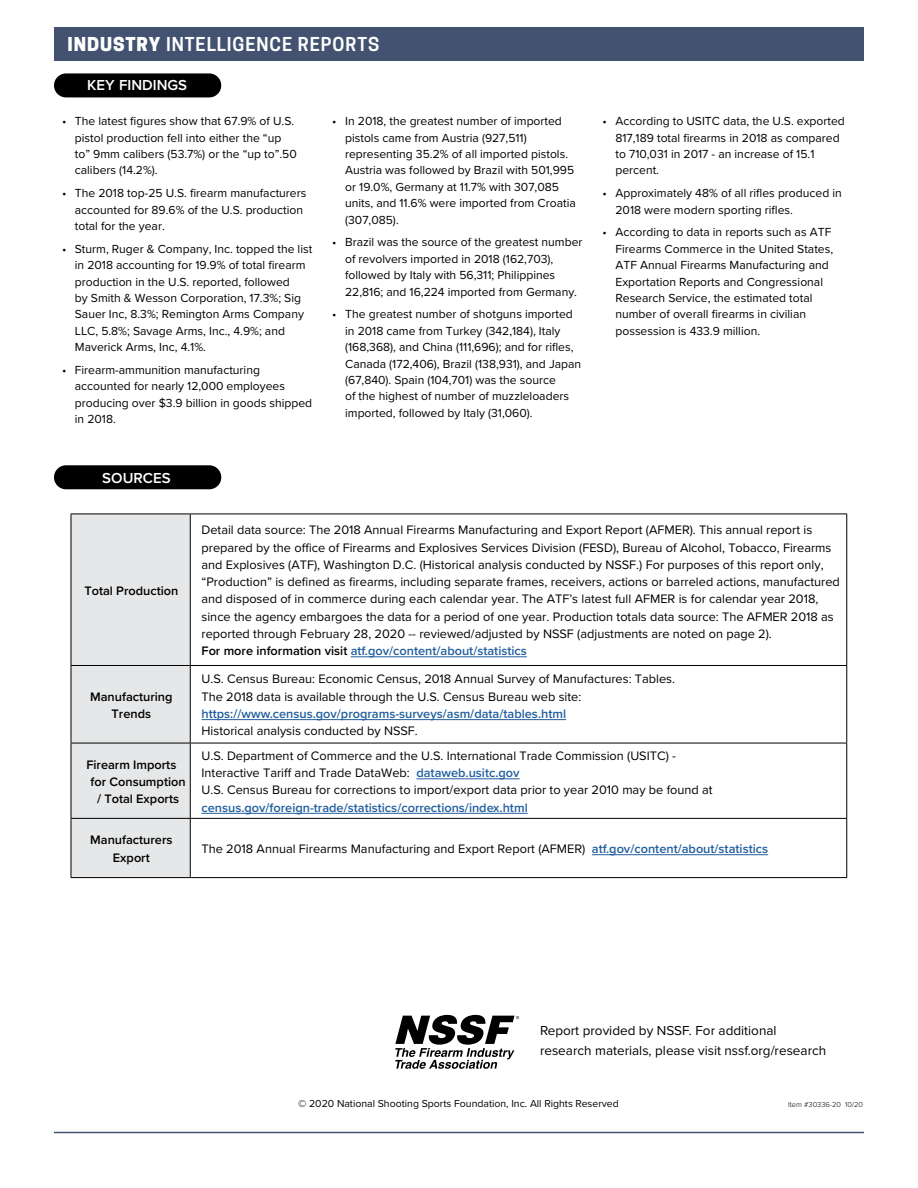
<style>
.page{position:relative;width:918px;height:1188px;background:#fff}
.page>*{position:absolute;margin:0;border:0;box-sizing:border-box;transform-origin:0 0}
.t1{font:600 18px "Cooper Hewitt";letter-spacing:.05em;color:#fff}
.t2{font:600 15px "Proxima Nova";color:#fff}
.t3{font:13.5px/19.5px "Proxima Nova";color:#000}
.t4{font:12.75px/17.2px "Proxima Nova";color:#000}
.t5{font:600 12.75px "Proxima Nova";color:#215e9e}
.t6{font:600 12.75px/17.2px "Proxima Nova";color:#000;text-align:center}
.t7{font:12.15px/16.4px "Proxima Nova";color:#000}
.t8{font:10.5px "Proxima Nova";color:#000}
.t9{font:300 7.5px "Proxima Nova";color:#000}
.s1{font-weight:800}
.s2{font-weight:600}
.s3{font-weight:600;color:#215e9e}
</style>
<div class="page">
<hr style="left:54px;top:1132px;width:810px;height:1px;background:#425270">
<div style="left:54px;top:27px;width:810px;height:34px;background:#425270"></div>
<div style="left:54px;top:73px;width:167px;height:24px;background:#000;border-radius:12px"></div>
<div style="left:54px;top:465px;width:167px;height:24px;background:#000;border-radius:12px"></div>
<div style="left:72px;top:515px;width:118px;height:362px;background:#e6e7e8"></div>
<hr style="left:71px;top:514px;width:119px;height:1px;background:#000">
<hr style="left:71px;top:514px;width:1px;height:151px;background:#000">
<hr style="left:190px;top:514px;width:657px;height:1px;background:#000">
<hr style="left:190px;top:514px;width:1px;height:151px;background:#000">
<hr style="left:846px;top:514px;width:1px;height:151px;background:#000">
<hr style="left:71px;top:665px;width:119px;height:1px;background:#000">
<hr style="left:71px;top:666px;width:1px;height:77px;background:#000">
<hr style="left:190px;top:665px;width:657px;height:1px;background:#000">
<hr style="left:190px;top:666px;width:1px;height:77px;background:#000">
<hr style="left:846px;top:666px;width:1px;height:77px;background:#000">
<hr style="left:71px;top:743px;width:119px;height:1px;background:#000">
<hr style="left:71px;top:743px;width:1px;height:75px;background:#000">
<hr style="left:190px;top:743px;width:657px;height:1px;background:#000">
<hr style="left:190px;top:743px;width:1px;height:75px;background:#000">
<hr style="left:846px;top:743px;width:1px;height:75px;background:#000">
<hr style="left:71px;top:818px;width:119px;height:1px;background:#000">
<hr style="left:71px;top:819px;width:1px;height:58px;background:#000">
<hr style="left:190px;top:818px;width:657px;height:1px;background:#000">
<hr style="left:190px;top:819px;width:1px;height:58px;background:#000">
<hr style="left:846px;top:819px;width:1px;height:58px;background:#000">
<hr style="left:71px;top:877px;width:119px;height:1px;background:#000">
<hr style="left:190px;top:877px;width:657px;height:1px;background:#000">
<hr style="left:351px;top:657px;width:176px;height:1px;background:#215e9e">
<hr style="left:202px;top:719px;width:364px;height:1px;background:#215e9e">
<hr style="left:416px;top:779px;width:104px;height:1px;background:#215e9e">
<hr style="left:202px;top:813px;width:326px;height:1px;background:#215e9e">
<hr style="left:592px;top:854px;width:176px;height:1px;background:#215e9e">
<svg style="left:395px;top:1015px;width:124px;height:54px"></svg>
<h1 class="t1" style="left:68px;top:33px;width:313px"><span class="s1">INDUSTRY</span> INTELLIGENCE REPORTS</h1>
<p class="t2" style="left:87px;top:74px;width:101px">KEY FINDINGS</p>
<p class="t7" style="left:75px;top:112px;width:223px;text-indent:-13px">• The latest figures show that 67.9% of U.S. pistol production fell into either the “up to” 9mm calibers (53.7%) or the “up to”.50 calibers (14.2%).</p>
<p class="t7" style="left:75px;top:184px;width:233px;text-indent:-13px">• The 2018 top-25 U.S. firearm manufacturers accounted for 89.6% of the U.S. production total for the year.</p>
<p class="t7" style="left:75px;top:240px;width:239px;text-indent:-13px">• Sturm, Ruger &amp; Company, Inc. topped the list in 2018 accounting for 19.9% of total firearm production in the U.S. reported, followed<br>by Smith &amp; Wesson Corporation, 17.3%; Sig Sauer Inc, 8.3%; Remington Arms Company LLC, 5.8%; Savage Arms, Inc., 4.9%; and Maverick Arms, Inc, 4.1%.</p>
<p class="t7" style="left:75px;top:361px;width:239px;text-indent:-13px">• Firearm-ammunition manufacturing accounted for nearly 12,000 employees producing over $3.9 billion in goods shipped in 2018.</p>
<p class="t2" style="left:102px;top:467px;width:70px">SOURCES</p>
<p class="t7" style="left:345px;top:112px;width:232px;text-indent:-13px">• In 2018, the greatest number of imported pistols came from Austria (927,511) representing 35.2% of all imported pistols.<br>Austria was followed by Brazil with 501,995 or 19.0%, Germany at 11.7% with 307,085 units, and 11.6% were imported from Croatia (307,085).</p>
<p class="t7" style="left:345px;top:234px;width:239px;text-indent:-13px">• Brazil was the source of the greatest number of revolvers imported in 2018 (162,703), followed by Italy with 56,311; Philippines 22,816; and 16,224 imported from Germany.</p>
<p class="t7" style="left:345px;top:306px;width:238px;text-indent:-13px">• The greatest number of shotguns imported in 2018 came from Turkey (342,184), Italy (168,368), and China (111,696); and for rifles, Canada (172,406), Brazil (138,931), and Japan (67,840). Spain (104,701) was the source<br>of the highest of number of muzzleloaders imported, followed by Italy (31,060).</p>
<p class="t7" style="left:615px;top:112px;width:231px;text-indent:-13px">• According to USITC data, the U.S. exported 817,189 total firearms in 2018 as compared to 710,031 in 2017 - an increase of 15.1 percent.</p>
<p class="t7" style="left:615px;top:184px;width:228px;text-indent:-13px">• Approximately 48% of all rifles produced in<br>2018 were modern sporting rifles.</p>
<p class="t7" style="left:615px;top:224px;width:219px;text-indent:-13px">• According to data in reports such as ATF Firearms Commerce in the United States, ATF Annual Firearms Manufacturing and Exportation Reports and Congressional Research Service, the estimated total number of overall firearms in civilian possession is 433.9 million.</p>
<p class="t6" style="left:84px;top:582px;width:96px">Total Production</p>
<p class="t6" style="left:90px;top:687px;width:84px">Manufacturing<br>Trends</p>
<p class="t6" style="left:86px;top:755px;width:92px">Firearm Imports</p>
<p class="t6" style="left:91px;top:773px;width:97px">for Consumption</p>
<p class="t6" style="left:97px;top:790px;width:84px">/ Total Exports</p>
<p class="t4" style="left:202px;top:521px;width:640px">Detail data source: The 2018 Annual Firearms Manufacturing and Export Report (AFMER). This annual report is prepared by the office of Firearms and Explosives Services Division (FESD), Bureau of Alcohol, Tobacco, Firearms and Explosives (ATF), Washington D.C. (Historical analysis conducted by NSSF.) For purposes of this report only, “Production” is defined as firearms, including separate frames, receivers, actions or barreled actions, manufactured and disposed of in commerce during each calendar year. The ATF’s latest full AFMER is for calendar year 2018, since the agency embargoes the data for a period of one year. Production totals data source: The AFMER 2018 as reported through February 28, 2020 -- reviewed/adjusted by NSSF (adjustments are noted on page 2).<br><span class="s2">For more information visit</span> <span class="s3">atf.gov/content/about/statistics</span></p>
<p class="t4" style="left:202px;top:670px;width:475px">U.S. Census Bureau: Economic Census, 2018 Annual Survey of Manufactures: Tables.<br>The 2018 data is available through the U.S. Census Bureau web site:</p>
<p class="t5" style="left:202px;top:704px;width:366px">https://www.census.gov/programs-surveys/asm/data/tables.html</p>
<p class="t4" style="left:202px;top:722px;width:218px">Historical analysis conducted by NSSF.</p>
<p class="t4" style="left:202px;top:746px;width:513px">U.S. Department of Commerce and the U.S. International Trade Commission (USITC) -<br>Interactive Tariff and Trade DataWeb: <span class="s3">dataweb.usitc.gov<br></span>U.S. Census Bureau for corrections to import/export data prior to year 2010 may be found at</p>
<p class="t5" style="left:202px;top:798px;width:328px">census.gov/foreign-trade/statistics/corrections/index.html</p>
<p class="t6" style="left:90px;top:831px;width:84px">Manufacturers<br>Export</p>
<p class="t4" style="left:202px;top:840px;width:568px">The 2018 Annual Firearms Manufacturing and Export Report (AFMER) <span class="s3">atf.gov/content/about/statistics</span></p>
<p class="t3" style="left:540px;top:1020px;width:288px">Report provided by NSSF. For additional research materials, please visit nssf.org/research</p>
<p class="t8" style="left:298px;top:1096px;width:322px">© 2020 National Shooting Sports Foundation, Inc. All Rights Reserved</p>
<p class="t9" style="left:788px;top:1099px;width:76px">Item #30336-20 10/20</p>
</div>
